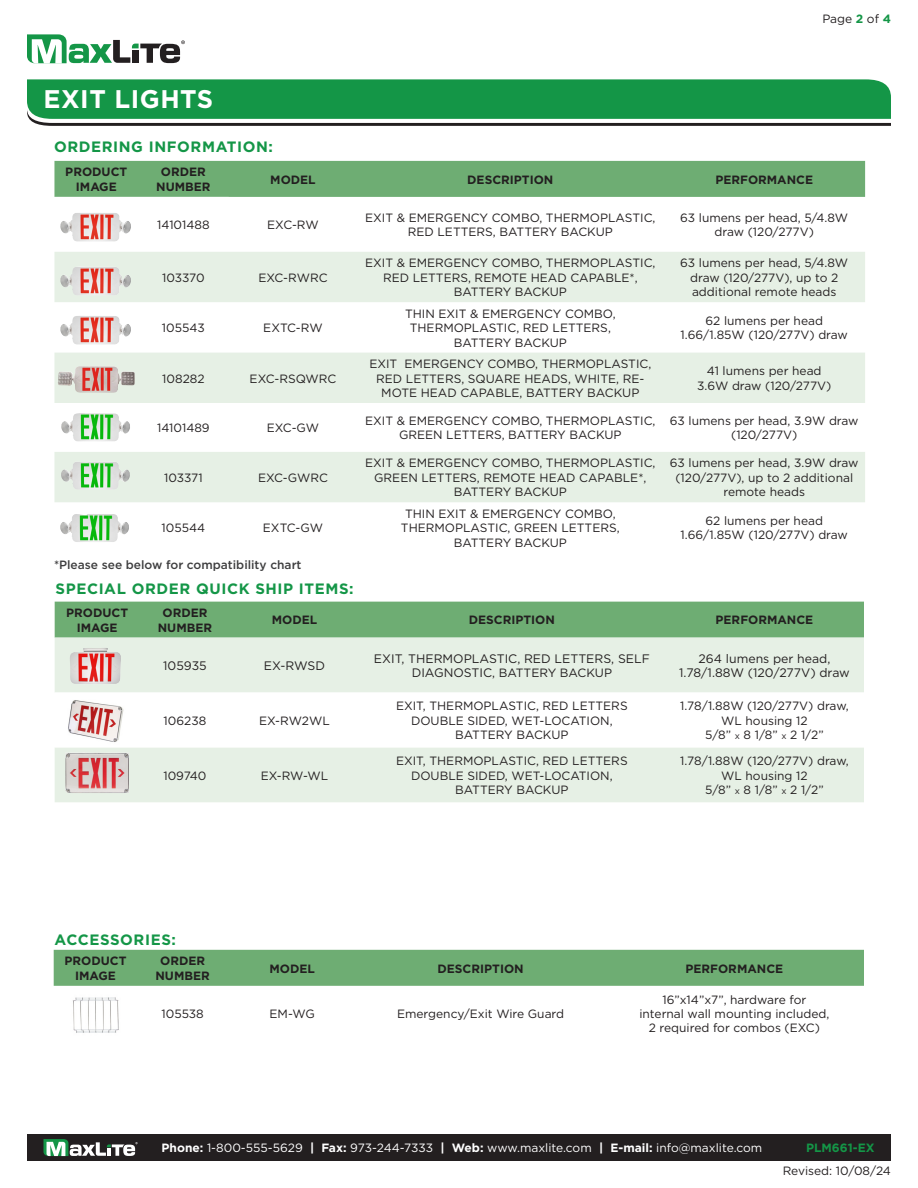
<style>
.page{position:relative;width:918px;height:1188px;background:#fff}
.page>*{position:absolute;margin:0;border:0;box-sizing:border-box;transform-origin:0 0}
.t1{font:700 25.5px "Gotham";letter-spacing:.02em;color:#fff}
.t2{font:700 15px "Gotham";letter-spacing:.04em;color:#149647}
.t3{font:12.3px/14.7px "Gotham";color:#231f20;text-align:center}
.t4{font:12px/14.4px "Gotham";color:#231f20;text-align:center}
.t5{font:700 12px "Gotham";color:#231f20}
.t6{font:12px "Gotham";color:#fff}
.t7{font:500 12px "Gotham";color:#3e3e3f}
.t8{font:700 12px "Gotham";color:#149647}
.s1{font-weight:700;color:#149647}
.s2{font-size:12.3px}
.s3{font-size:9px}
.s4{font-weight:700}
</style>
<div class="page">
<div style="left:27px;top:1134px;width:864px;height:27px;background:#231f20"></div>
<svg style="left:44px;top:1139px;width:94px;height:17px"></svg>
<svg style="left:27px;top:79px;width:864px;height:47px;background:#2c9957"></svg>
<svg style="left:27px;top:34px;width:158px;height:29px"></svg>
<div style="left:54px;top:161px;width:811px;height:36px;background:#6ead73"></div>
<svg style="left:54px;top:252px;width:811px;height:250px;fill:#e6f0e5"></svg>
<div style="left:54px;top:950px;width:810px;height:36px;background:#6ead73"></div>
<div style="left:55px;top:602px;width:809px;height:36px;background:#6ead73"></div>
<div style="left:55px;top:638px;width:809px;height:164px;background:#e6f0e5"></div>
<svg style="left:55px;top:693px;width:809px;height:54px"></svg>
<img style="left:73px;top:997px;width:46px;height:36px">
<img style="left:62px;top:697px;width:70px;height:47px">
<img style="left:70px;top:752px;width:50px;height:1px">
<img style="left:60px;top:213px;width:71px;height:29px">
<img style="left:69px;top:648px;width:52px;height:36px">
<img style="left:60px;top:267px;width:52px;height:29px">
<img style="left:61px;top:414px;width:48px;height:27px">
<img style="left:60px;top:316px;width:52px;height:29px">
<img style="left:60px;top:461px;width:70px;height:29px">
<img style="left:60px;top:514px;width:69px;height:28px">
<img style="left:58px;top:366px;width:77px;height:27px">
<p class="t4" style="left:822px;top:11px;width:70px">Page <span class="s1">2</span> of <span class="s1">4</span></p>
<p class="t1" style="left:44px;top:82px;width:171px">EXIT LIGHTS</p>
<p class="t2" style="left:54px;top:137px;width:221px">ORDERING INFORMATION:</p>
<p class="t5" style="left:65px;top:164px;width:63px">PRODUCT</p>
<p class="t5" style="left:76px;top:179px;width:42px">IMAGE</p>
<p class="t5" style="left:161px;top:164px;width:46px">ORDER</p>
<p class="t5" style="left:156px;top:179px;width:56px">NUMBER</p>
<p class="t5" style="left:270px;top:171px;width:47px">MODEL</p>
<p class="t5" style="left:467px;top:171px;width:88px">DESCRIPTION</p>
<p class="t5" style="left:715px;top:171px;width:99px">PERFORMANCE</p>
<p class="t4" style="left:157px;top:217px;width:54px">14101488</p>
<p class="t4" style="left:267px;top:217px;width:53px">EXC-RW</p>
<p class="t4" style="left:365px;top:210px;width:292px">EXIT &amp; EMERGENCY COMBO, THERMOPLASTIC,<br>RED LETTERS, BATTERY BACKUP</p>
<p class="t4" style="left:680px;top:210px;width:170px">63 lumens per head, 5/4.8W draw (120/277V)</p>
<p class="t4" style="left:162px;top:270px;width:44px">103370</p>
<p class="t4" style="left:258px;top:270px;width:71px">EXC-RWRC</p>
<p class="t4" style="left:680px;top:256px;width:170px">63 lumens per head, 5/4.8W draw (120/277V), up to 2</p>
<p class="t4" style="left:692px;top:284px;width:146px">additional remote heads</p>
<p class="t4" style="left:365px;top:256px;width:292px">EXIT &amp; EMERGENCY COMBO, THERMOPLASTIC,<br>RED LETTERS, REMOTE HEAD CAPABLE*,</p>
<p class="t4" style="left:454px;top:284px;width:115px">BATTERY BACKUP</p>
<p class="t4" style="left:162px;top:320px;width:44px">105543</p>
<p class="t4" style="left:263px;top:320px;width:61px">EXTC-RW</p>
<p class="t4" style="left:162px;top:371px;width:44px">108282</p>
<p class="t4" style="left:250px;top:371px;width:88px">EXC-RSQWRC</p>
<p class="t4" style="left:405px;top:306px;width:212px">THIN EXIT &amp; EMERGENCY COMBO,</p>
<p class="t4" style="left:410px;top:320px;width:203px">THERMOPLASTIC, RED LETTERS,</p>
<p class="t4" style="left:454px;top:335px;width:115px">BATTERY BACKUP</p>
<p class="t4" style="left:706px;top:313px;width:119px">62 lumens per head</p>
<p class="t4" style="left:681px;top:328px;width:169px">1.66/1.85W (120/277V) draw</p>
<p class="t4" style="left:369px;top:356px;width:283px">EXIT EMERGENCY COMBO, THERMOPLASTIC,<br>RED LETTERS, SQUARE HEADS, WHITE, RE-<br>MOTE HEAD CAPABLE, BATTERY BACKUP</p>
<p class="t4" style="left:697px;top:364px;width:136px">41 lumens per head<br>3.6W draw (120/277V)</p>
<p class="t4" style="left:157px;top:421px;width:54px">14101489</p>
<p class="t4" style="left:267px;top:421px;width:54px">EXC-GW</p>
<p class="t4" style="left:365px;top:413px;width:292px">EXIT &amp; EMERGENCY COMBO, THERMOPLASTIC,<br>GREEN LETTERS, BATTERY BACKUP</p>
<p class="t4" style="left:670px;top:413px;width:190px">63 lumens per head, 3.9W draw (120/277V)</p>
<p class="t4" style="left:164px;top:470px;width:40px">103371</p>
<p class="t4" style="left:258px;top:470px;width:71px">EXC-GWRC</p>
<p class="t4" style="left:670px;top:456px;width:190px">63 lumens per head, 3.9W draw (120/277V), up to 2 additional remote heads</p>
<p class="t4" style="left:365px;top:456px;width:292px">EXIT &amp; EMERGENCY COMBO, THERMOPLASTIC,<br>GREEN LETTERS, REMOTE HEAD CAPABLE*,</p>
<p class="t4" style="left:454px;top:485px;width:115px">BATTERY BACKUP</p>
<p class="t4" style="left:162px;top:521px;width:45px">105544</p>
<p class="t4" style="left:263px;top:521px;width:62px">EXTC-GW</p>
<p class="t7" style="left:54px;top:557px;width:249px">*Please see below for compatibility chart</p>
<p class="t2" style="left:56px;top:579px;width:300px">SPECIAL ORDER QUICK SHIP ITEMS:</p>
<p class="t4" style="left:405px;top:506px;width:212px">THIN EXIT &amp; EMERGENCY COMBO,</p>
<p class="t4" style="left:401px;top:521px;width:220px">THERMOPLASTIC, GREEN LETTERS,</p>
<p class="t4" style="left:454px;top:535px;width:115px">BATTERY BACKUP</p>
<p class="t4" style="left:706px;top:513px;width:119px">62 lumens per head</p>
<p class="t4" style="left:681px;top:528px;width:169px">1.66/1.85W (120/277V) draw</p>
<p class="t5" style="left:66px;top:605px;width:63px">PRODUCT</p>
<p class="t5" style="left:77px;top:619px;width:42px">IMAGE</p>
<p class="t5" style="left:162px;top:605px;width:46px">ORDER</p>
<p class="t5" style="left:158px;top:619px;width:56px">NUMBER</p>
<p class="t5" style="left:272px;top:612px;width:47px">MODEL</p>
<p class="t5" style="left:469px;top:612px;width:88px">DESCRIPTION</p>
<p class="t5" style="left:716px;top:612px;width:99px">PERFORMANCE</p>
<p class="t3" style="left:163px;top:658px;width:45px">105935</p>
<p class="t3" style="left:264px;top:658px;width:63px">EX-RWSD</p>
<p class="t4" style="left:164px;top:713px;width:44px">106238</p>
<p class="t4" style="left:259px;top:713px;width:72px">EX-RW2WL</p>
<p class="t4" style="left:163px;top:768px;width:45px">109740</p>
<p class="t4" style="left:261px;top:768px;width:69px">EX-RW-WL</p>
<p class="t3" style="left:374px;top:651px;width:277px">EXIT, THERMOPLASTIC, RED LETTERS, SELF</p>
<p class="t4" style="left:412px;top:666px;width:202px"><span class="s2">DIAGNOSTIC</span>, BATTERY BACKUP</p>
<p class="t3" style="left:679px;top:651px;width:172px">264 lumens per head,<br>1.78/1.88W (120/277V) draw</p>
<p class="t4" style="left:396px;top:699px;width:233px">EXIT, THERMOPLASTIC, RED LETTERS</p>
<p class="t4" style="left:411px;top:713px;width:203px">DOUBLE SIDED, WET-LOCATION,</p>
<p class="t4" style="left:455px;top:727px;width:115px">BATTERY BACKUP</p>
<p class="t4" style="left:680px;top:699px;width:170px">1.78/1.88W (120/277V) draw,<br>WL housing 12</p>
<p class="t4" style="left:705px;top:727px;width:120px">5/8” <span class="s3">x</span> 8 1/8” <span class="s3">x</span> 2 1/2”</p>
<p class="t4" style="left:396px;top:754px;width:233px">EXIT, THERMOPLASTIC, RED LETTERS</p>
<p class="t4" style="left:411px;top:768px;width:203px">DOUBLE SIDED, WET-LOCATION,</p>
<p class="t4" style="left:455px;top:782px;width:115px">BATTERY BACKUP</p>
<p class="t4" style="left:680px;top:754px;width:170px">1.78/1.88W (120/277V) draw,<br>WL housing 12</p>
<p class="t4" style="left:705px;top:782px;width:120px">5/8” <span class="s3">x</span> 8 1/8” <span class="s3">x</span> 2 1/2”</p>
<p class="t2" style="left:55px;top:930px;width:123px">ACCESSORIES:</p>
<p class="t5" style="left:65px;top:953px;width:63px">PRODUCT</p>
<p class="t5" style="left:75px;top:968px;width:42px">IMAGE</p>
<p class="t5" style="left:160px;top:953px;width:46px">ORDER</p>
<p class="t5" style="left:156px;top:968px;width:56px">NUMBER</p>
<p class="t5" style="left:269px;top:960px;width:47px">MODEL</p>
<p class="t5" style="left:438px;top:960px;width:88px">DESCRIPTION</p>
<p class="t5" style="left:686px;top:960px;width:99px">PERFORMANCE</p>
<p class="t4" style="left:161px;top:1006px;width:44px">105538</p>
<p class="t4" style="left:270px;top:1006px;width:47px">EM-WG</p>
<p class="t4" style="left:397px;top:1006px;width:169px">Emergency/Exit Wire Guard</p>
<p class="t4" style="left:662px;top:992px;width:146px">16”x14”x7”, hardware for</p>
<p class="t4" style="left:639px;top:1006px;width:192px">internal wall mounting included,</p>
<p class="t4" style="left:649px;top:1021px;width:173px">2 required for combos (EXC)</p>
<p class="t6" style="left:162px;top:1140px;width:602px"><span class="s4">Phone:</span> 1-800-555-5629 <span class="s4">| Fax:</span> 973-244-7333 <span class="s4">| Web:</span> www.maxlite.com <span class="s4">| E-mail:</span> info@maxlite.com</p>
<p class="t8" style="left:806px;top:1140px;width:70px">PLM661-EX</p>
<p class="t4" style="left:783px;top:1163px;width:110px">Revised: 10/08/24</p>
</div>
